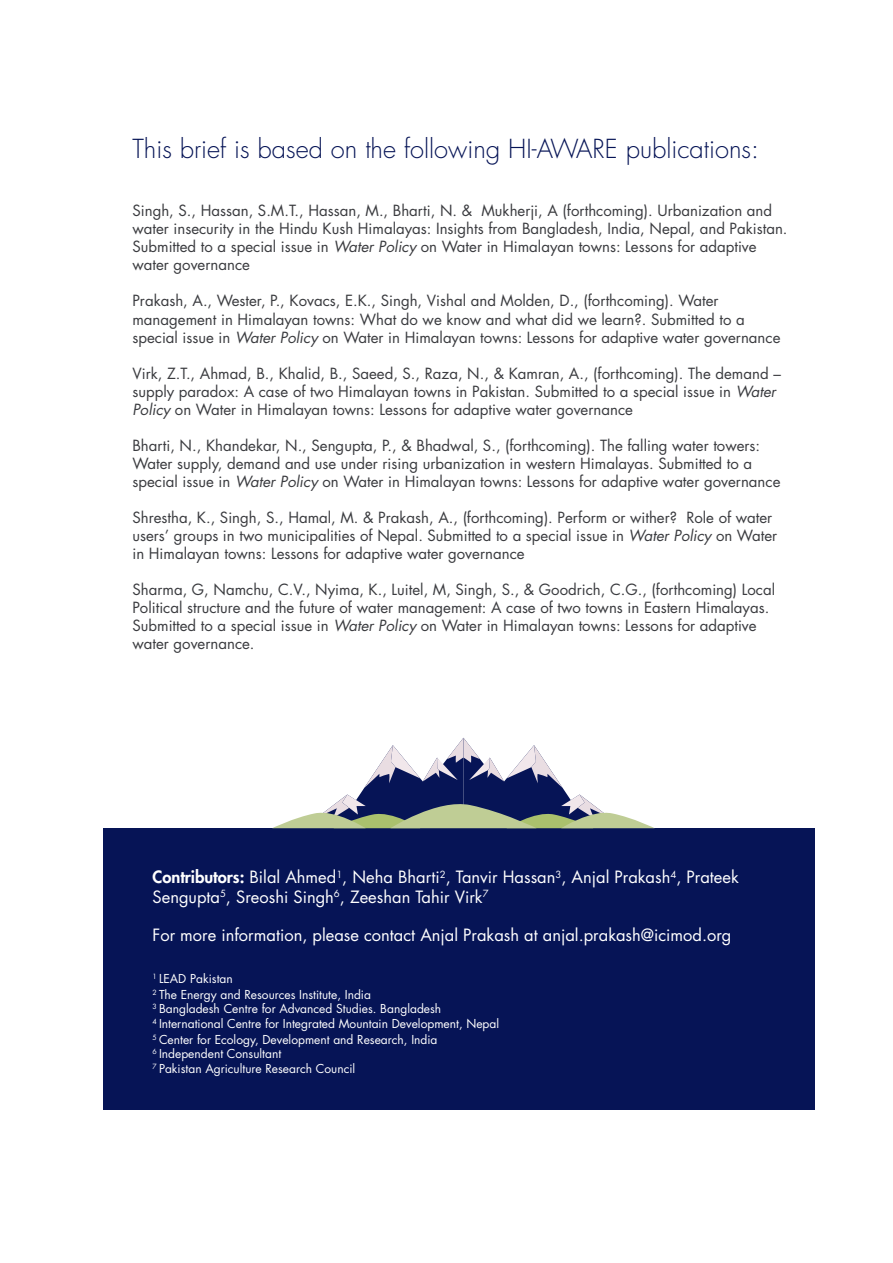
<style>
.page{position:relative;width:893px;height:1263px;background:#fff}
.page>*{position:absolute;margin:0;border:0;box-sizing:border-box;transform-origin:0 0}
.t1{font:300 25.5px "Futura Std";color:#061456}
.t2{font:16.5px/19.8px "Futura Std";color:#fff}
.t3{font:15px/18px "Futura Std";color:#3a3b3f}
.t4{font:12px/14.4px "Futura Std";color:#fff}
.s1{font-style:italic}
.s2{font-weight:800}
</style>
<div class="page">
<div style="left:103px;top:828px;width:711px;height:281px;background:#061456"></div>
<svg style="left:273px;top:738px;width:381px;height:90px"></svg>
<h1 class="t1" style="left:132px;top:133px;width:628px">This brief is based on the following HI-AWARE publications:</h1>
<p class="t3" style="left:132px;top:202px;width:657px">Singh, S., Hassan, S.M.T., Hassan, M., Bharti, N. &amp; Mukherji, A (forthcoming). Urbanization and water insecurity in the Hindu Kush Himalayas: Insights from Bangladesh, India, Nepal, and Pakistan.<br>Submitted to a special issue in <span class="s1">Water Policy</span> on Water in Himalayan towns: Lessons for adaptive water governance</p>
<p class="t3" style="left:132px;top:292px;width:649px">Prakash, A., Wester, P., Kovacs, E.K., Singh, Vishal and Molden, D., (forthcoming). Water management in Himalayan towns: What do we know and what did we learn?. Submitted to a special issue in <span class="s1">Water Policy</span> on Water in Himalayan towns: Lessons for adaptive water governance</p>
<p class="t3" style="left:132px;top:364px;width:650px">Virk, Z.T., Ahmad, B., Khalid, B., Saeed, S., Raza, N., &amp; Kamran, A., (forthcoming). The demand – supply paradox: A case of two Himalayan towns in Pakistan. Submitted to a special issue in <span class="s1">Water<br>Policy</span> on Water in Himalayan towns: Lessons for adaptive water governance</p>
<p class="t3" style="left:132px;top:436px;width:649px">Bharti, N., Khandekar, N., Sengupta, P., &amp; Bhadwal, S., (forthcoming). The falling water towers:<br>Water supply, demand and use under rising urbanization in western Himalayas. Submitted to a special issue in <span class="s1">Water Policy</span> on Water in Himalayan towns: Lessons for adaptive water governance</p>
<p class="t3" style="left:132px;top:508px;width:646px">Shrestha, K., Singh, S., Hamal, M. &amp; Prakash, A., (forthcoming). Perform or wither? Role of water users’ groups in two municipalities of Nepal. Submitted to a special issue in <span class="s1">Water Policy</span> on Water in Himalayan towns: Lessons for adaptive water governance</p>
<p class="t3" style="left:132px;top:580px;width:644px">Sharma, G, Namchu, C.V., Nyima, K., Luitel, M, Singh, S., &amp; Goodrich, C.G., (forthcoming) Local Political structure and the future of water management: A case of two towns in Eastern Himalayas.<br>Submitted to a special issue in <span class="s1">Water Policy</span> on Water in Himalayan towns: Lessons for adaptive water governance.</p>
<p class="t2" style="left:153px;top:867px;width:588px"><span class="s2">Contributors:</span> Bilal Ahmed<sup>1</sup>, Neha Bharti<sup>2</sup>, Tanvir Hassan<sup>3</sup>, Anjal Prakash<sup>4</sup>, Prateek<br>Sengupta<sup>5</sup>, Sreoshi Singh<sup>6</sup>, Zeeshan Tahir Virk<sup>7</sup></p>
<p class="t2" style="left:153px;top:925px;width:580px">For more information, please contact Anjal Prakash at anjal.prakash@icimod.org</p>
<p class="t4" style="left:153px;top:971px;width:220px;line-height:15.9px"><sup>1</sup> LEAD Pakistan<br><sup>2</sup> The Energy and Resources Institute, India</p>
<p class="t4" style="left:153px;top:1002px;width:348px"><sup>3</sup> Bangladesh Centre for Advanced Studies. Bangladesh<br><sup>4</sup> International Centre for Integrated Mountain Development, Nepal</p>
<p class="t4" style="left:153px;top:1032px;width:287px"><sup>5</sup> Center for Ecology, Development and Research, India<br><sup>6</sup> Independent Consultant<br><sup>7</sup> Pakistan Agriculture Research Council</p>
</div>
